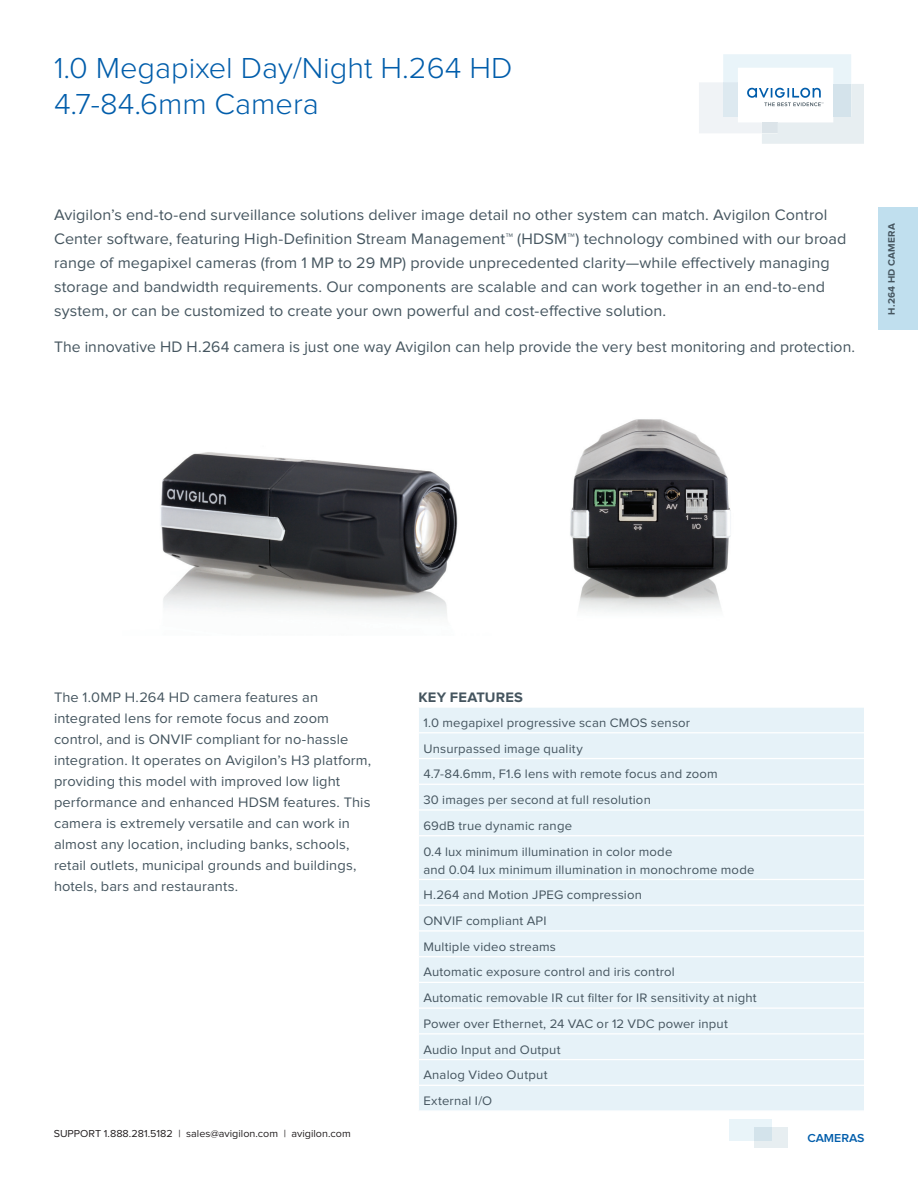
<style>
.page{position:relative;width:918px;height:1188px;background:#fff}
.page>*{position:absolute;margin:0;border:0;box-sizing:border-box;transform-origin:0 0}
.Headings{font:300 30px/36px "Proxima Nova";color:#015dab}
.Body{font:15.75px/24px "Proxima Nova";letter-spacing:.005em;color:#45555f}
.t1{font:14.25px/21px "Proxima Nova";letter-spacing:.01em;color:#45555f}
.Section_Headings{font:700 14.25px "Proxima Nova";letter-spacing:.015em;color:#45555f}
.Spec_body{font:12.75px/18px "Proxima Nova";letter-spacing:.015em;color:#45555f}
.Product_Type{font:600 12px "Proxima Nova";color:#015dab}
.Contact{font:10.5px "Proxima Nova";color:#231f20}
.t2{font:700 9.75px "Proxima Nova";letter-spacing:.025em;color:#45555f}
</style>
<div class="page">
<div style="left:755px;top:1128px;width:33px;height:20px;background:#e7eef1"></div>
<svg style="left:729px;top:1120px;width:42px;height:21px"></svg>
<div style="left:878px;top:207px;width:40px;height:123px;background:#c0dfee"></div>
<svg style="left:699px;top:54px;width:165px;height:90px"></svg>
<img style="left:570px;top:419px;width:161px;height:194px">
<img style="left:160px;top:452px;width:298px;height:165px">
<div style="left:419px;top:708px;width:445px;height:402px;background:#e6f2f8"></div>
<hr style="left:419px;top:732px;width:445px;height:1px;background:#fff">
<hr style="left:419px;top:758px;width:445px;height:1px;background:#fff">
<hr style="left:419px;top:784px;width:445px;height:1px;background:#fff">
<hr style="left:419px;top:809px;width:445px;height:2px;background:#fff">
<hr style="left:419px;top:835px;width:445px;height:1px;background:#fff">
<hr style="left:419px;top:879px;width:445px;height:1px;background:#fff">
<hr style="left:419px;top:905px;width:445px;height:1px;background:#fff">
<hr style="left:419px;top:930px;width:445px;height:2px;background:#fff">
<hr style="left:419px;top:956px;width:445px;height:1px;background:#fff">
<hr style="left:419px;top:982px;width:445px;height:1px;background:#fff">
<hr style="left:419px;top:1007px;width:445px;height:2px;background:#fff">
<hr style="left:419px;top:1033px;width:445px;height:1px;background:#fff">
<hr style="left:419px;top:1059px;width:445px;height:1px;background:#fff">
<hr style="left:419px;top:1085px;width:445px;height:1px;background:#fff">
<p class="Headings" style="left:54px;top:50px;width:460px">1.0 Megapixel Day/Night H.264 HD<br>4.7-84.6mm Camera</p>
<p class="Body" style="left:54px;top:203px;width:794px">Avigilon’s end-to-end surveillance solutions deliver image detail no other system can match. Avigilon Control Center software, featuring High-Definition Stream Management™ (HDSM™) technology combined with our broad range of megapixel cameras (from 1 MP to 29 MP) provide unprecedented clarity—while effectively managing storage and bandwidth requirements. Our components are scalable and can work together in an end-to-end system, or can be customized to create your own powerful and cost-effective solution.</p>
<p class="Body" style="left:54px;top:335px;width:803px">The innovative HD H.264 camera is just one way Avigilon can help provide the very best monitoring and protection.</p>
<p class="t2" style="left:886px;top:315px;width:93px;rotate:-90deg">H.264 HD CAMERA</p>
<p class="t1" style="left:54px;top:688px;width:319px">The 1.0MP H.264 HD camera features an integrated lens for remote focus and zoom control, and is ONVIF compliant for no-hassle integration. It operates on Avigilon’s H3 platform, providing this model with improved low light performance and enhanced HDSM features. This camera is extremely versatile and can work in almost any location, including banks, schools, retail outlets, municipal grounds and buildings, hotels, bars and restaurants.</p>
<p class="Section_Headings" style="left:418px;top:690px;width:106px">KEY FEATURES</p>
<p class="Spec_body" style="left:423px;top:714px;width:268px">1.0 megapixel progressive scan CMOS sensor</p>
<p class="Spec_body" style="left:423px;top:740px;width:161px">Unsurpassed image quality</p>
<p class="Spec_body" style="left:423px;top:765px;width:296px">4.7-84.6mm, F1.6 lens with remote focus and zoom</p>
<p class="Spec_body" style="left:423px;top:791px;width:229px">30 images per second at full resolution</p>
<p class="Spec_body" style="left:423px;top:817px;width:150px">69dB true dynamic range</p>
<p class="Spec_body" style="left:423px;top:843px;width:333px">0.4 lux minimum illumination in color mode<br>and 0.04 lux minimum illumination in monochrome mode</p>
<p class="Spec_body" style="left:423px;top:886px;width:220px">H.264 and Motion JPEG compression</p>
<p class="Spec_body" style="left:423px;top:912px;width:125px">ONVIF compliant API</p>
<p class="Spec_body" style="left:423px;top:938px;width:134px">Multiple video streams</p>
<p class="Spec_body" style="left:423px;top:964px;width:253px">Automatic exposure control and iris control</p>
<p class="Spec_body" style="left:423px;top:989px;width:335px">Automatic removable IR cut filter for IR sensitivity at night</p>
<p class="Spec_body" style="left:423px;top:1015px;width:306px">Power over Ethernet, 24 VAC or 12 VDC power input</p>
<p class="Spec_body" style="left:423px;top:1041px;width:139px">Audio Input and Output</p>
<p class="Spec_body" style="left:423px;top:1066px;width:126px">Analog Video Output</p>
<p class="Spec_body" style="left:423px;top:1092px;width:70px">External I/O</p>
<p class="Contact" style="left:54px;top:1128px;width:298px">SUPPORT 1.888.281.5182 | sales@avigilon.com | avigilon.com</p>
<p class="Product_Type" style="left:807px;top:1131px;width:59px">CAMERAS</p>
</div>
